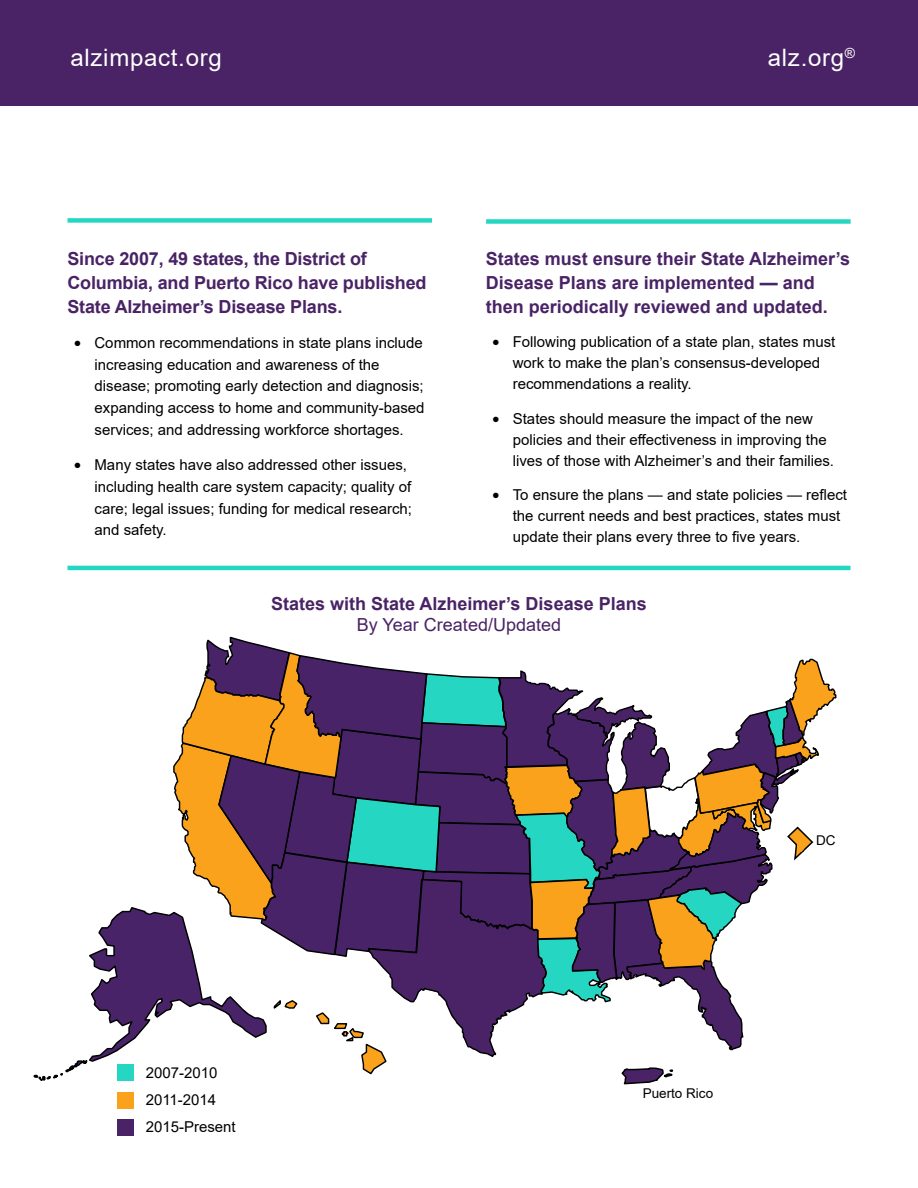
<style>
.page{position:relative;width:918px;height:1188px;background:#fff}
.page>*{position:absolute;margin:0;border:0;box-sizing:border-box;transform-origin:0 0}
.t1{font:24px "Arial";letter-spacing:.03em;color:#fff}
.t2{font:700 18px/24px "Arial";color:#492365}
.t3{font:18px "Arial";color:#492365}
.t4{font:15px/21.8px "Arial";color:#000}
.t5{font:13.5px "Arial";color:#000}
.s1{font-family:"Houschka Alt Pro";font-weight:500;font-size:13.5px}
</style>
<div class="page">
<svg style="left:33px;top:636px;width:804px;height:449px"></svg>
<div style="left:68px;top:218px;width:364px;height:5px;background:#25d7c2"></div>
<div style="left:0;top:0;width:918px;height:106px;background:#492365"></div>
<div style="left:486px;top:219px;width:365px;height:5px;background:#25d7c2"></div>
<hr style="left:68px;top:566px;width:782px;height:4px;background:#25d7c2">
<div style="left:117px;top:1065px;width:16px;height:16px;background:#25d7c2"></div>
<div style="left:117px;top:1092px;width:16px;height:16px;background:#faa21b"></div>
<div style="left:117px;top:1119px;width:16px;height:17px;background:#492365"></div>
<h1 class="t1" style="left:70px;top:41px;width:153px">alzimpact.org</h1>
<h1 class="t1" style="left:768px;top:41px;width:89px">alz.org<sup>®</sup></h1>
<p class="t2" style="left:68px;top:247px;width:361px">Since 2007, 49 states, the District of<br>Columbia, and Puerto Rico have published<br>State Alzheimer’s Disease Plans.</p>
<p class="t4" style="left:94px;top:332px;width:332px;text-indent:-20px"><span class="s1">•</span> Common recommendations in state plans include increasing education and awareness of the disease; promoting early detection and diagnosis; expanding access to home and community-based services; and addressing workforce shortages.</p>
<p class="t4" style="left:94px;top:454px;width:319px;text-indent:-20px"><span class="s1">•</span> Many states have also addressed other issues, including health care system capacity; quality of care; legal issues; funding for medical research; and safety.</p>
<p class="t2" style="left:486px;top:247px;width:366px">States must ensure their State Alzheimer’s<br>Disease Plans are implemented — and then periodically reviewed and updated.</p>
<p class="t4" style="left:513px;top:331px;width:324px;line-height:21px;text-indent:-20px"><span class="s1">•</span> Following publication of a state plan, states must work to make the plan’s consensus-developed recommendations a reality.</p>
<p class="t4" style="left:513px;top:408px;width:323px;line-height:21px;text-indent:-20px"><span class="s1">•</span> States should measure the impact of the new policies and their effectiveness in improving the lives of those with Alzheimer’s and their families.</p>
<p class="t4" style="left:513px;top:484px;width:336px;line-height:21px;text-indent:-20px"><span class="s1">•</span> To ensure the plans — and state policies — reflect the current needs and best practices, states must update their plans every three to five years.</p>
<p class="t2" style="left:271px;top:592px;width:377px">States with State Alzheimer’s Disease Plans</p>
<p class="t3" style="left:357px;top:612px;width:206px">By Year Created/Updated</p>
<p class="t4" style="left:146px;top:1058px;width:92px;line-height:27.3px">2007-2010<br>2011-2014<br>2015-Present</p>
<p class="t5" style="left:643px;top:1084px;width:72px">Puerto Rico</p>
<p class="t5" style="left:816px;top:831px;width:21px">DC</p>
</div>
